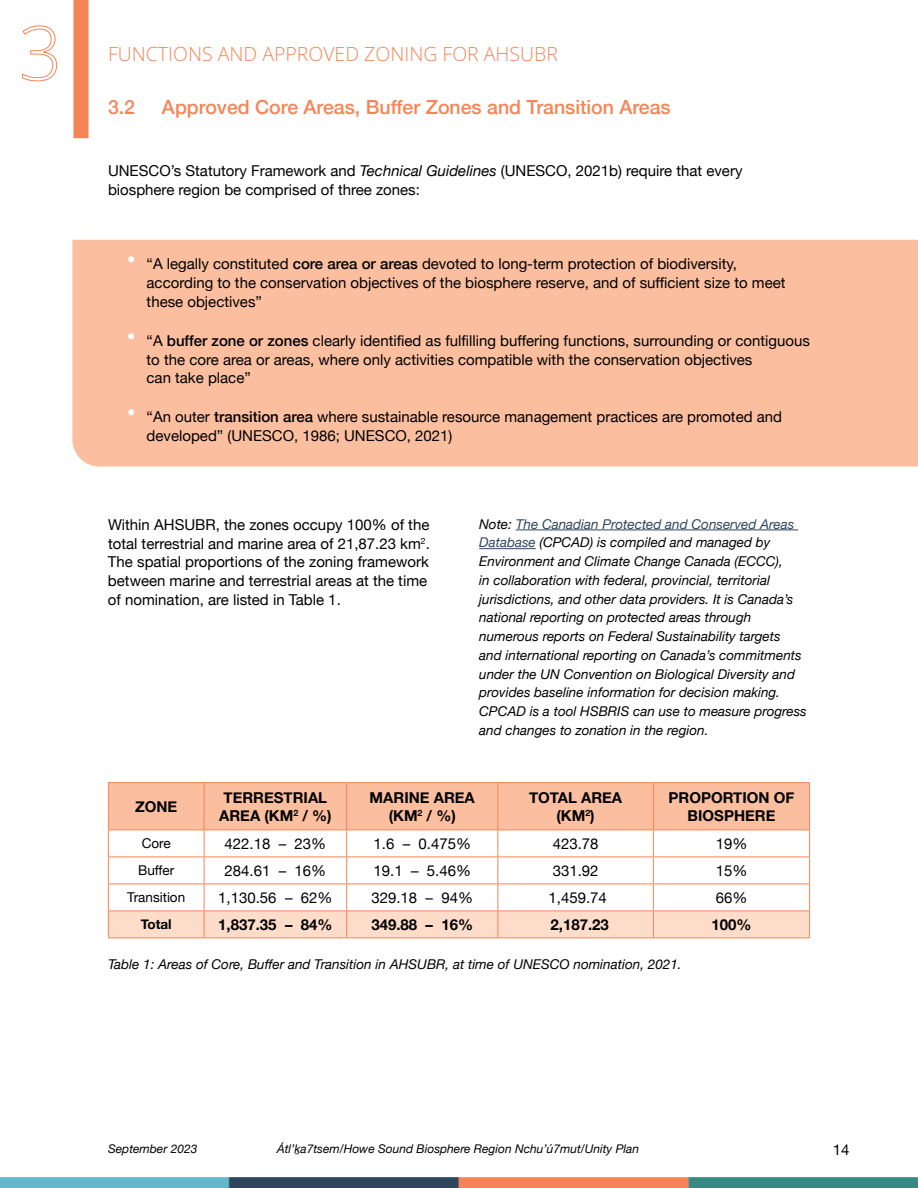
<style>
.page{position:relative;width:918px;height:1188px;background:#fff}
.page>*{position:absolute;margin:0;border:0;box-sizing:border-box;transform-origin:0 0}
.t1{font:500 19.5px "Helvetica Neue";color:#f58557}
.t2{font:300 19.5px "Open Sans";color:#f58557}
.t3{font:15px/18.8px "Helvetica Neue";color:#000}
.t4{font:700 15px/18.8px "Helvetica Neue";color:#000;text-align:center}
.t5{font:italic 13.5px/18.8px "Helvetica Neue";color:#000}
.t6{font:13.5px "Helvetica Neue";color:#000}
.t7{font:700 13.5px "Helvetica Neue";color:#000}
.t8{font:italic 12px "Helvetica Neue";color:#000}
.s1{font-style:italic}
.s2{font-size:27px;color:#fff}
.s3{font-weight:500}
.s4{color:#30455c}
</style>
<div class="page">
<img style="left:0;top:1178px;width:918px;height:10px">
<div style="left:73px;top:0;width:16px;height:138px;background:#f58557;border:2px solid #f58557"></div>
<div style="left:72px;top:240px;width:846px;height:227px;background:#fbbe9f"></div>
<svg style="left:108px;top:783px;width:702px;height:155px"></svg>
<hr style="left:108px;top:938px;width:96px;height:1px;background:#f58557">
<hr style="left:204px;top:938px;width:143px;height:1px;background:#f58557">
<hr style="left:347px;top:938px;width:151px;height:1px;background:#f58557">
<hr style="left:498px;top:938px;width:155px;height:1px;background:#f58557">
<hr style="left:653px;top:938px;width:157px;height:1px;background:#f58557">
<hr style="left:108px;top:782px;width:96px;height:1px;background:#f58557">
<hr style="left:108px;top:783px;width:1px;height:47px;background:#f58557">
<hr style="left:204px;top:782px;width:143px;height:1px;background:#f58557">
<hr style="left:347px;top:782px;width:151px;height:1px;background:#f58557">
<hr style="left:498px;top:782px;width:155px;height:1px;background:#f58557">
<hr style="left:653px;top:782px;width:157px;height:1px;background:#f58557">
<hr style="left:809px;top:783px;width:1px;height:47px;background:#f58557">
<hr style="left:108px;top:830px;width:96px;height:1px;background:#f58557">
<hr style="left:204px;top:830px;width:143px;height:1px;background:#f58557">
<hr style="left:347px;top:830px;width:151px;height:1px;background:#f58557">
<hr style="left:498px;top:830px;width:155px;height:1px;background:#f58557">
<hr style="left:653px;top:830px;width:157px;height:1px;background:#f58557">
<hr style="left:516px;top:530px;width:282px;height:1px;background:#30455c">
<hr style="left:479px;top:548px;width:57px;height:1px;background:#30455c">
<svg style="left:22px;top:25px;width:35px;height:57px"></svg>
<h1 class="t2" style="left:108px;top:41px;width:452px">FUNCTIONS AND APPROVED ZONING FOR AHSUBR</h1>
<h1 class="t1" style="left:108px;top:91px;width:29px">3.2</h1>
<h1 class="t1" style="left:162px;top:91px;width:510px">Approved Core Areas, Buffer Zones and Transition Areas</h1>
<p class="t3" style="left:108px;top:163px;width:636px">UNESCO’s Statutory Framework and <span class="s1">Technical Guidelines</span> (UNESCO, 2021b) require that every biosphere region be comprised of three zones:</p>
<p class="t3" style="left:147px;top:255px;width:640px;text-indent:-20px"><span class="s2">•</span> “A legally constituted <span class="s3">core area or areas</span> devoted to long-term protection of biodiversity, according to the conservation objectives of the biosphere reserve, and of sufficient size to meet these objectives”</p>
<p class="t3" style="left:147px;top:332px;width:665px;text-indent:-20px"><span class="s2">•</span> “A <span class="s3">buffer zone or zones</span> clearly identified as fulfilling buffering functions, surrounding or contiguous to the core area or areas, where only activities compatible with the conservation objectives<br>can take place”</p>
<p class="t3" style="left:147px;top:408px;width:637px;text-indent:-20px"><span class="s2">•</span> “An outer <span class="s3">transition area</span> where sustainable resource management practices are promoted and developed” (UNESCO, 1986; UNESCO, 2021)</p>
<p class="t3" style="left:108px;top:516px;width:323px">Within AHSUBR, the zones occupy 100% of the total terrestrial and marine area of 21,87.23 km<sup>2</sup>.<br>The spatial proportions of the zoning framework between marine and terrestrial areas at the time of nomination, are listed in Table 1.</p>
<p class="t5" style="left:479px;top:515px;width:329px">Note: <span class="s4">The Canadian Protected and Conserved Areas Database</span> (CPCAD) is compiled and managed by Environment and Climate Change Canada (ECCC),<br>in collaboration with federal, provincial, territorial jurisdictions, and other data providers. It is Canada’s national reporting on protected areas through numerous reports on Federal Sustainability targets<br>and international reporting on Canada’s commitments under the UN Convention on Biological Diversity and provides baseline information for decision making.<br>CPCAD is a tool HSBRIS can use to measure progress and changes to zonation in the region.</p>
<p class="t4" style="left:135px;top:798px;width:44px">ZONE</p>
<p class="t4" style="left:219px;top:788px;width:114px;text-align:left">TERRESTRIAL<br>AREA (KM<sup>2</sup> / %)</p>
<p class="t4" style="left:370px;top:788px;width:107px">MARINE AREA (KM<sup>2</sup> / %)</p>
<p class="t4" style="left:529px;top:788px;width:95px">TOTAL AREA (KM<sup>2</sup>)</p>
<p class="t4" style="left:669px;top:788px;width:127px">PROPORTION OF<br>BIOSPHERE</p>
<p class="t6" style="left:142px;top:834px;width:30px">Core</p>
<p class="t3" style="left:225px;top:835px;width:103px">422.18 – 23%</p>
<p class="t3" style="left:374px;top:835px;width:99px">1.6 – 0.475%</p>
<p class="t3" style="left:553px;top:835px;width:47px">423.78</p>
<p class="t3" style="left:716px;top:835px;width:33px">19%</p>
<p class="t6" style="left:138px;top:861px;width:38px">Buffer</p>
<p class="t3" style="left:225px;top:862px;width:103px">284.61 – 16%</p>
<p class="t3" style="left:374px;top:862px;width:99px">19.1 – 5.46%</p>
<p class="t3" style="left:553px;top:862px;width:47px">331.92</p>
<p class="t3" style="left:716px;top:862px;width:33px">15%</p>
<p class="t6" style="left:127px;top:888px;width:60px">Transition</p>
<p class="t3" style="left:218px;top:889px;width:116px">1,130.56 – 62%</p>
<p class="t3" style="left:371px;top:889px;width:103px">329.18 – 94%</p>
<p class="t3" style="left:549px;top:889px;width:60px">1,459.74</p>
<p class="t3" style="left:716px;top:889px;width:33px">66%</p>
<p class="t7" style="left:141px;top:914px;width:32px">Total</p>
<p class="t4" style="left:218px;top:916px;width:116px">1,837.35 – 84%</p>
<p class="t4" style="left:371px;top:916px;width:103px">349.88 – 16%</p>
<p class="t4" style="left:551px;top:916px;width:60px">2,187.23</p>
<p class="t4" style="left:712px;top:916px;width:42px">100%</p>
<p class="t5" style="left:108px;top:955px;width:575px">Table 1: Areas of Core, Buffer and Transition in AHSUBR, at time of UNESCO nomination, 2021.</p>
<p class="t8" style="left:108px;top:1140px;width:91px">September 2023</p>
<p class="t8" style="left:277px;top:1140px;width:364px">Átl’ḵa7tsem/Howe Sound Biosphere Region Nchu’ú7mut/Unity Plan</p>
<p class="t3" style="left:833px;top:1141px;width:18px">14</p>
</div>
